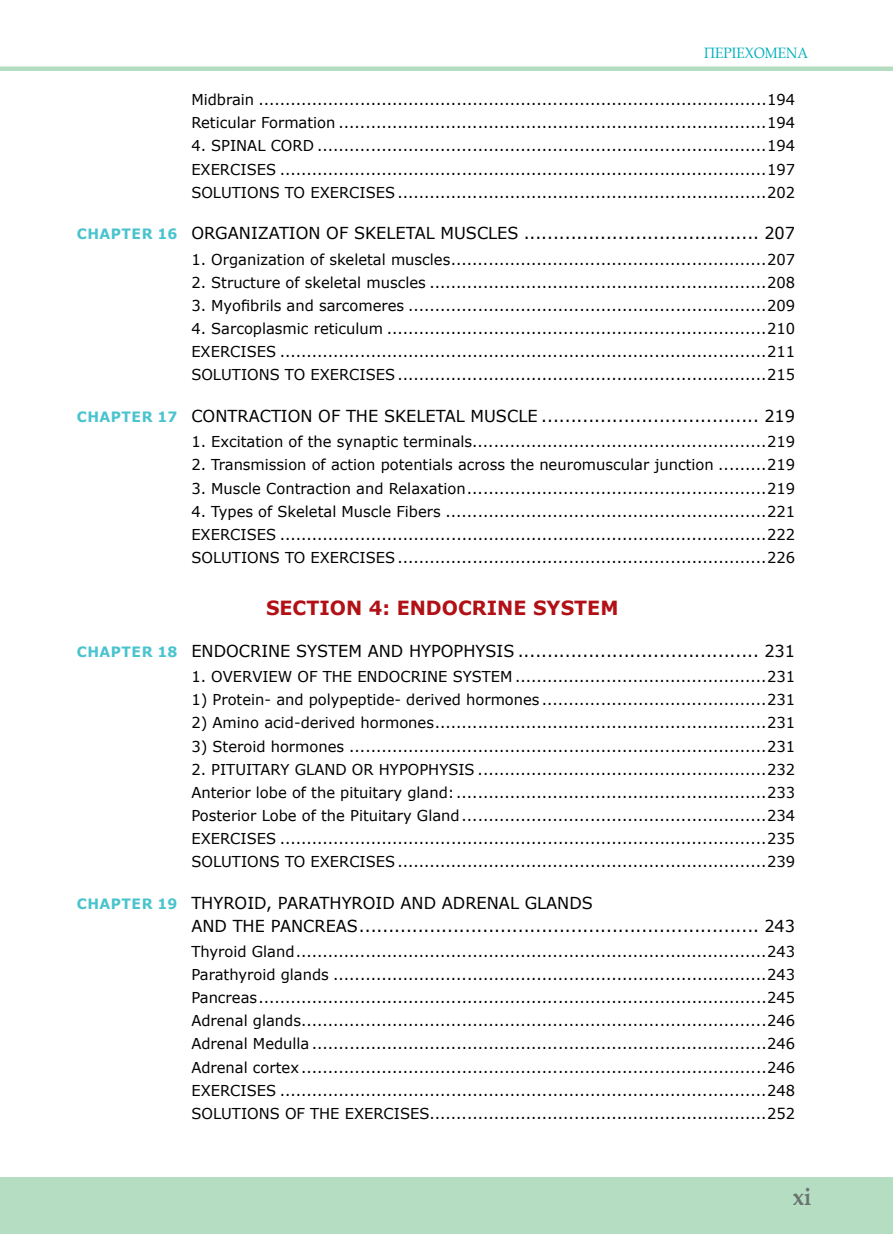
<style>
.page{position:relative;width:893px;height:1234px;background:#fff}
.page>*{position:absolute;margin:0;border:0;box-sizing:border-box;transform-origin:0 0}
.t1{font:700 24px "Book Antiqua";color:#58595b;scale:.9 1}
.t2{font:700 19.5px "Verdana";color:#b11116}
.t3{font:16.5px/22.5px "Verdana";color:#000}
.t4{font:15px/23.1px "Verdana";color:#000;text-align:justify}
.t5{font:15px "Book Antiqua";letter-spacing:.01em;color:#00b0bd;scale:.9 1}
.s1{font-weight:700;font-size:14.25px;color:#49c3ce}
</style>
<div class="page">
<div style="left:0;top:66px;width:893px;height:5px;background:#b4ddc1"></div>
<div style="left:0;top:1176px;width:893px;height:57px;background:#b4ddc1"></div>
<p class="t5" style="left:704px;top:42px;width:117px">ΠΕΡΙΕΧΟΜΕΝΑ</p>
<p class="t4" style="left:191px;top:88px;width:605px">Midbrain ...............................................................................................194<br>Reticular Formation ................................................................................194</p>
<p class="t4" style="left:191px;top:134px;width:605px">4. SPINAL CORD ....................................................................................194<br>EXERCISES ...........................................................................................197<br>SOLUTIONS TO EXERCISES .....................................................................202</p>
<p class="t3" style="left:77px;top:222px;width:720px"><span class="s1">CHAPTER 16</span> ORGANIZATION OF SKELETAL MUSCLES ........................................ 207</p>
<p class="t4" style="left:191px;top:247px;width:605px">1. Organization of skeletal muscles...........................................................207</p>
<p class="t4" style="left:191px;top:270px;width:605px">2. Structure of skeletal muscles ...............................................................208</p>
<p class="t4" style="left:191px;top:294px;width:605px">3. Myofibrils and sarcomeres ...................................................................209</p>
<p class="t4" style="left:191px;top:317px;width:605px">4. Sarcoplasmic reticulum .......................................................................210<br>EXERCISES ...........................................................................................211<br>SOLUTIONS TO EXERCISES .....................................................................215</p>
<p class="t3" style="left:77px;top:404px;width:720px"><span class="s1">CHAPTER 17</span> CONTRACTION OF THE SKELETAL MUSCLE ..................................... 219</p>
<p class="t4" style="left:191px;top:430px;width:605px">1. Excitation of the synaptic terminals.......................................................219</p>
<p class="t4" style="left:191px;top:453px;width:605px">2. Transmission of action potentials across the neuromuscular junction .........219</p>
<p class="t4" style="left:191px;top:476px;width:605px">3. Muscle Contraction and Relaxation........................................................219</p>
<p class="t4" style="left:191px;top:499px;width:605px">4. Types of Skeletal Muscle Fibers ............................................................221<br>EXERCISES ...........................................................................................222<br>SOLUTIONS TO EXERCISES .....................................................................226</p>
<h2 class="t2" style="left:266px;top:594px;width:354px">SECTION 4: ENDOCRINE SYSTEM</h2>
<p class="t3" style="left:77px;top:639px;width:720px"><span class="s1">CHAPTER 18</span> ENDOCRINE SYSTEM AND HYPOPHYSIS ......................................... 231</p>
<p class="t4" style="left:191px;top:665px;width:605px">1. OVERVIEW OF THE ENDOCRINE SYSTEM ...............................................231</p>
<p class="t4" style="left:191px;top:688px;width:605px">1) Protein- and polypeptide- derived hormones ..........................................231</p>
<p class="t4" style="left:191px;top:711px;width:605px">2) Amino acid-derived hormones..............................................................231</p>
<p class="t4" style="left:191px;top:734px;width:605px">3) Steroid hormones ..............................................................................231</p>
<p class="t4" style="left:191px;top:757px;width:605px">2. PITUITARY GLAND OR HYPOPHYSIS ......................................................232<br>Anterior lobe of the pituitary gland: ..........................................................233<br>Posterior Lobe of the Pituitary Gland.........................................................234<br>EXERCISES ...........................................................................................235<br>SOLUTIONS TO EXERCISES .....................................................................239</p>
<p class="t3" style="left:191px;top:891px;width:605px;text-indent:-115px"><span class="s1">CHAPTER 19</span> THYROID, PARATHYROID AND ADRENAL GLANDS<br>AND THE PANCREAS.................................................................... 243</p>
<p class="t4" style="left:191px;top:939px;width:605px">Thyroid Gland........................................................................................243<br>Parathyroid glands .................................................................................243<br>Pancreas...............................................................................................245<br>Adrenal glands.......................................................................................246<br>Adrenal Medulla .....................................................................................246<br>Adrenal cortex.......................................................................................246<br>EXERCISES ...........................................................................................248<br>SOLUTIONS OF THE EXERCISES...............................................................252</p>
<h1 class="t1" style="left:793px;top:1179px;width:22px">xi</h1>
</div>
